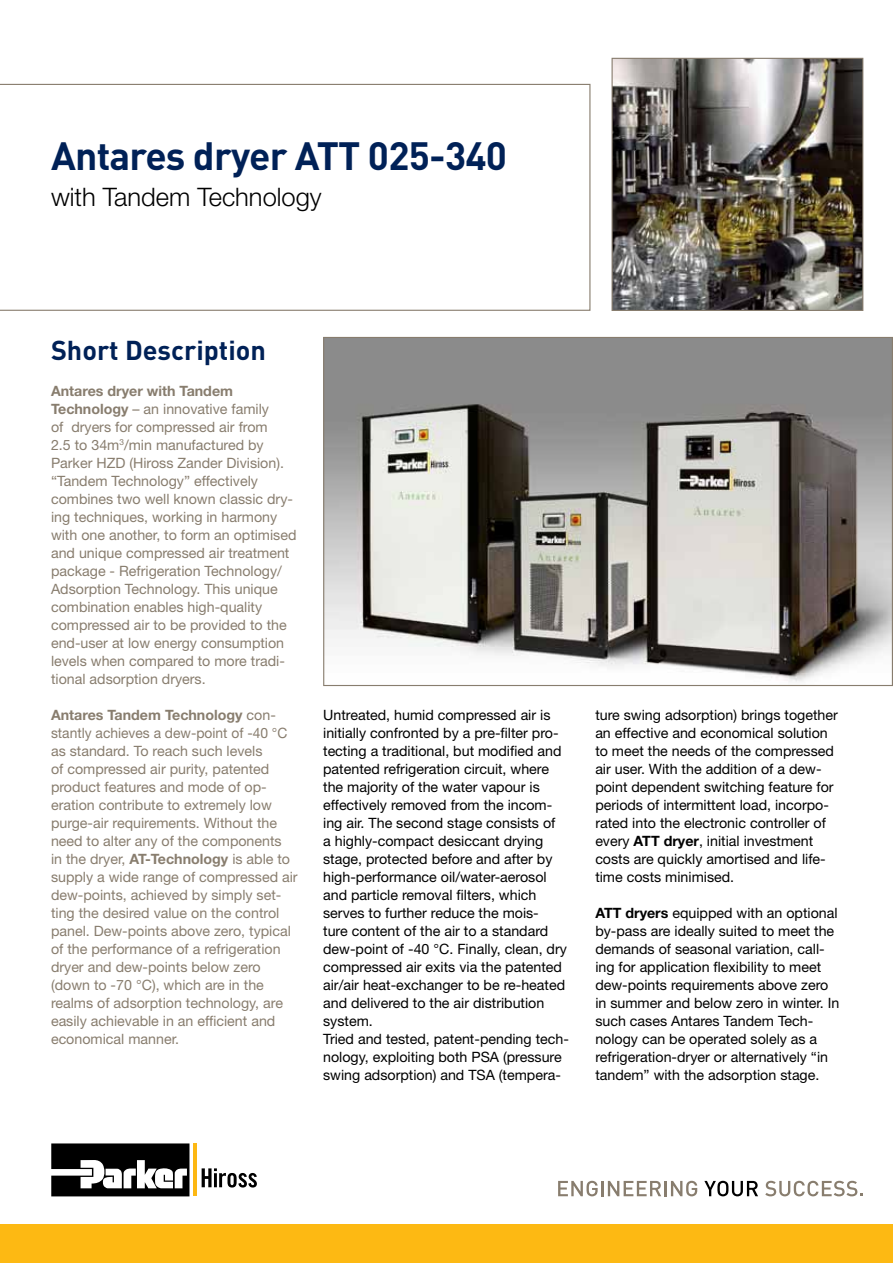
<style>
.page{position:relative;width:893px;height:1263px;background:#fff}
.page>*{position:absolute;margin:0;border:0;box-sizing:border-box;transform-origin:0 0}
.t1{font:700 39px "DINOT";letter-spacing:-.02em;color:#002157}
.t2{font:700 27px "DINOT";color:#002157}
.t3{font:300 25.5px "Helvetica Neue LT Std";color:#000}
.t4{font:14.25px/18px "Helvetica Neue LT Std";color:#000}
.t5{font:14.25px/18px "Helvetica Neue LT Std";color:#887d6e}
.s1{font-weight:700}
</style>
<div class="page">
<div style="left:0;top:1225px;width:893px;height:38px;background:#fdb913"></div>
<svg style="left:0;top:84px;width:590px;height:227px"></svg>
<svg style="left:558px;top:1181px;width:40px;height:15px"></svg>
<hr style="left:601px;top:1181px;width:3px;height:15px;background:#887d6e">
<svg style="left:608px;top:1181px;width:53px;height:15px"></svg>
<hr style="left:664px;top:1181px;width:3px;height:15px;background:#887d6e">
<svg style="left:671px;top:1181px;width:26px;height:15px"></svg>
<svg style="left:704px;top:1181px;width:54px;height:15px"></svg>
<svg style="left:765px;top:1181px;width:98px;height:15px"></svg>
<svg style="left:202px;top:1168px;width:55px;height:19px"></svg>
<svg style="left:51px;top:1143px;width:138px;height:53px"></svg>
<hr style="left:194px;top:1143px;width:3px;height:53px;background:#fdb813">
<img style="left:613px;top:60px;width:248px;height:249px">
<div style="left:611px;top:58px;width:252px;height:253px;border:1px solid #887d6e"></div>
<img style="left:325px;top:339px;width:566px;height:343px">
<h1 class="t1" style="left:51px;top:130px;width:457px">Antares dryer ATT 025-340</h1>
<h3 class="t3" style="left:51px;top:181px;width:272px">with Tandem Technology</h3>
<h2 class="t2" style="left:51px;top:332px;width:217px">Short Description</h2>
<p class="t5" style="left:51px;top:382px;width:247px"><span class="s1">Antares dryer with Tandem Technology</span> – an innovative family<br>of dryers for compressed air from<br>2.5 to 34m<sup>3</sup>/min manufactured by Parker HZD (Hiross Zander Division). “Tandem Technology” effectively combines two well known classic dry&shy;ing techniques, working in harmony with one another, to form an optimised and unique compressed air treatment package - Refrigeration Technology/ Adsorption Technology. This unique combination enables high-quality compressed air to be provided to the end-user at low energy consumption levels when compared to more tradi&shy;tional adsorption dryers.</p>
<p class="t5" style="left:51px;top:706px;width:248px"><span class="s1">Antares Tandem Technology</span> con&shy;stantly achieves a dew-point of -40 °C as standard. To reach such levels<br>of compressed air purity, patented product features and mode of op&shy;eration contribute to extremely low purge-air requirements. Without the need to alter any of the components<br>in the dryer, <span class="s1">AT-Technology</span> is able to supply a wide range of compressed air dew-points, achieved by simply set&shy;ting the desired value on the control panel. Dew-points above zero, typical of the performance of a refrigeration dryer and dew-points below zero (down to -70 °C), which are in the realms of adsorption technology, are easily achievable in an efficient and economical manner.</p>
<p class="t4" style="left:323px;top:706px;width:247px">Untreated, humid compressed air is initially confronted by a pre-filter pro&shy;tecting a traditional, but modified and patented refrigeration circuit, where the majority of the water vapour is effectively removed from the incom&shy;ing air. The second stage consists of<br>a highly-compact desiccant drying stage, protected before and after by high-performance oil/water-aerosol and particle removal filters, which serves to further reduce the mois-<br>ture content of the air to a standard dew-point of -40 °C. Finally, clean, dry compressed air exits via the patented air/air heat-exchanger to be re-heated and delivered to the air distribution system.<br>Tried and tested, patent-pending tech&shy;nology, exploiting both PSA (pressure swing adsorption) and TSA (tempera-</p>
<p class="t4" style="left:595px;top:706px;width:244px">ture swing adsorption) brings together an effective and economical solution to meet the needs of the compressed air user. With the addition of a dew&shy;point dependent switching feature for periods of intermittent load, incorpo&shy;rated into the electronic controller of every <span class="s1">ATT dryer</span>, initial investment costs are quickly amortised and life&shy;time costs minimised.</p>
<p class="t4" style="left:595px;top:904px;width:246px"><span class="s1">ATT dryers</span> equipped with an optional by-pass are ideally suited to meet the demands of seasonal variation, call&shy;ing for application flexibility to meet dew-points requirements above zero in summer and below zero in winter. In such cases Antares Tandem Tech&shy;nology can be operated solely as a refrigeration-dryer or alternatively “in tandem” with the adsorption stage.</p>
</div>
